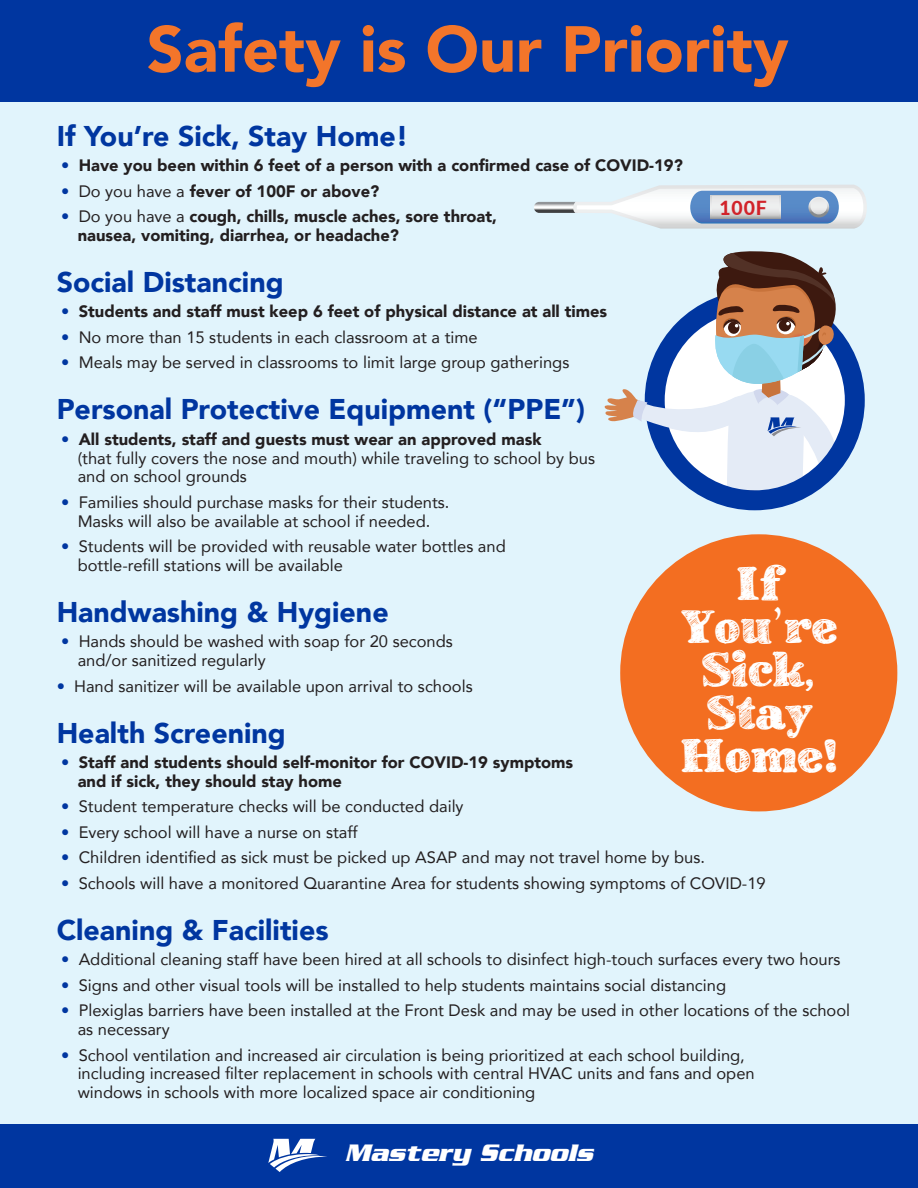
<style>
.page{position:relative;width:918px;height:1188px;background:#fff}
.page>*{position:absolute;margin:0;border:0;box-sizing:border-box;transform-origin:0 0}
.t1{font:900 64.35px "Avenir";color:#f3752a}
.t2{font:46.65px/43px "School Book New";color:#fff;text-align:center}
.t3{font:900 28.5px "Avenir";color:#0036a0}
.t4{font:italic 700 25.8px "Serpentine ICG";color:#fff}
.t5{font:800 19.35px "Lato";color:#d1232a}
.t6{font:16.5px/18.8px "Avenir";color:#231f20}
.t7{font:900 16.5px/18.8px "Avenir";color:#231f20}
.s1{font-weight:400;color:#0036a0}
.s2{font-weight:400}
.s3{color:#0036a0}
.s4{font-weight:900}
</style>
<div class="page">
<div style="left:0;top:26px;width:918px;height:1162px;background:#e1f4fc"></div>
<svg style="left:534px;top:202px;width:47px;height:11px"></svg>
<svg style="left:573px;top:185px;width:294px;height:44px"></svg>
<svg style="left:808px;top:197px;width:21px;height:21px"></svg>
<svg style="left:811px;top:198px;width:16px;height:16px"></svg>
<svg style="left:711px;top:196px;width:70px;height:23px"></svg>
<svg style="left:713px;top:197px;width:66px;height:19px"></svg>
<svg style="left:715px;top:362px;width:150px;height:148px"></svg>
<svg style="left:604px;top:251px;width:254px;height:252px"></svg>
<div style="left:620px;top:534px;width:277px;height:277px;background:#f36e21;border-radius:50%"></div>
<div style="left:0;top:1124px;width:918px;height:64px;background:#0036a0"></div>
<svg style="left:268px;top:1139px;width:59px;height:33px"></svg>
<div style="left:0;top:0;width:918px;height:102px;background:#0036a0"></div>
<p class="t1" style="left:147px;top:-6px;width:643px">Safety is Our Priority</p>
<p class="t3" style="left:57px;top:111px;width:353px">If You’re Sick, Stay Home!</p>
<p class="t7" style="left:61px;top:156px;width:623px"><span class="s1">•</span> Have you been within 6 feet of a person with a confirmed case of COVID-19?</p>
<p class="t7" style="left:61px;top:181px;width:320px"><span class="s1">•</span> <span class="s2">Do you have a</span> fever of 100F or above?</p>
<p class="t7" style="left:78px;top:207px;width:421px;text-indent:-16px"><span class="s1">•</span> <span class="s2">Do you have a</span> cough, chills, muscle aches, sore throat, nausea, vomiting, diarrhea, or headache?</p>
<p class="t3" style="left:57px;top:258px;width:229px">Social Distancing</p>
<p class="t7" style="left:61px;top:302px;width:547px"><span class="s1">•</span> Students and staff must keep 6 feet of physical distance at all times</p>
<p class="t6" style="left:61px;top:327px;width:418px"><span class="s3">•</span> No more than 15 students in each classroom at a time</p>
<p class="t6" style="left:61px;top:353px;width:510px"><span class="s3">•</span> Meals may be served in classrooms to limit large group gatherings</p>
<p class="t3" style="left:57px;top:385px;width:530px">Personal Protective Equipment (“PPE”)</p>
<p class="t6" style="left:78px;top:429px;width:519px;text-indent:-16px"><span class="s3">•</span> <span class="s4">All students, staff and guests must wear an approved mask<br></span>(that fully covers the nose and mouth) while traveling to school by bus and on school grounds</p>
<p class="t6" style="left:61px;top:492px;width:390px;text-align:center"><span class="s3">•</span> Families should purchase masks for their students.<br>Masks will also be available at school if needed.</p>
<p class="t6" style="left:78px;top:537px;width:430px;text-indent:-16px"><span class="s3">•</span> Students will be provided with reusable water bottles and bottle-refill stations will be available</p>
<p class="t3" style="left:57px;top:588px;width:333px">Handwashing &amp; Hygiene</p>
<p class="t6" style="left:78px;top:632px;width:377px;text-indent:-16px"><span class="s3">•</span> Hands should be washed with soap for 20 seconds and/or sanitized regularly</p>
<p class="t6" style="left:57px;top:676px;width:418px"><span class="s3">•</span> Hand sanitizer will be available upon arrival to schools</p>
<p class="t3" style="left:57px;top:708px;width:231px">Health Screening</p>
<p class="t7" style="left:78px;top:753px;width:497px;text-indent:-16px"><span class="s1">•</span> Staff and students should self-monitor for COVID-19 symptoms and if sick, they should stay home</p>
<p class="t6" style="left:61px;top:797px;width:404px"><span class="s3">•</span> Student temperature checks will be conducted daily</p>
<p class="t6" style="left:61px;top:822px;width:298px"><span class="s3">•</span> Every school will have a nurse on staff</p>
<p class="t6" style="left:61px;top:848px;width:645px"><span class="s3">•</span> Children identified as sick must be picked up ASAP and may not travel home by bus.</p>
<p class="t6" style="left:61px;top:873px;width:706px"><span class="s3">•</span> Schools will have a monitored Quarantine Area for students showing symptoms of COVID-19</p>
<p class="t3" style="left:57px;top:906px;width:273px">Cleaning &amp; Facilities</p>
<p class="t6" style="left:61px;top:950px;width:781px"><span class="s3">•</span> Additional cleaning staff have been hired at all schools to disinfect high-touch surfaces every two hours</p>
<p class="t6" style="left:61px;top:975px;width:666px"><span class="s3">•</span> Signs and other visual tools will be installed to help students maintains social distancing</p>
<p class="t6" style="left:78px;top:1001px;width:774px;text-indent:-16px"><span class="s3">•</span> Plexiglas barriers have been installed at the Front Desk and may be used in other locations of the school as necessary</p>
<p class="t6" style="left:78px;top:1045px;width:678px;text-indent:-16px"><span class="s3">•</span> School ventilation and increased air circulation is being prioritized at each school building, including increased filter replacement in schools with central HVAC units and fans and open windows in schools with more localized space air conditioning</p>
<p class="t5" style="left:720px;top:193px;width:49px">100F</p>
<p class="t2" style="left:681px;top:563px;width:159px">If<br>You’re<br>Sick,<br>Stay<br>Home!</p>
<h3 class="t4" style="left:345px;top:1138px;width:249px">Mastery Schools</h3>
</div>
